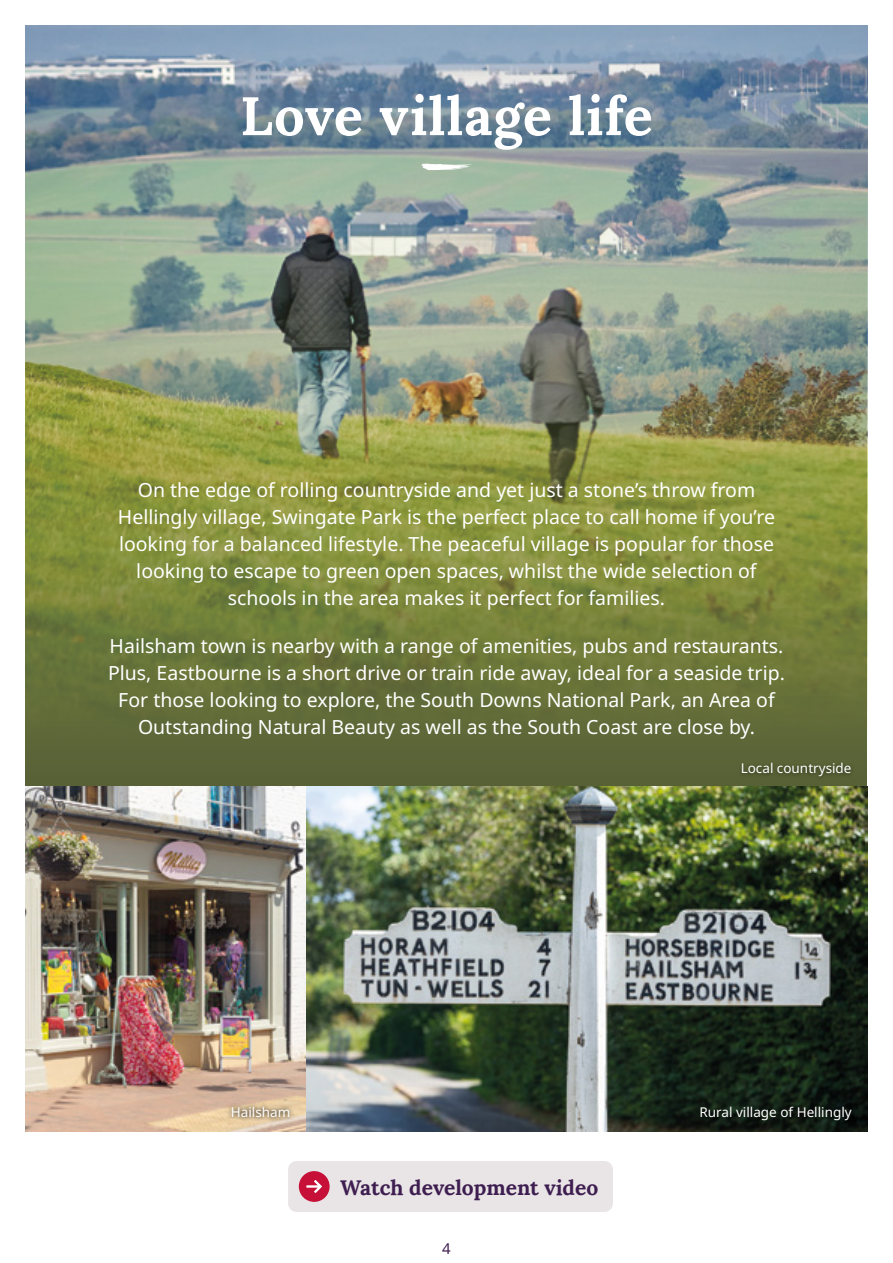
<style>
.page{position:relative;width:893px;height:1263px;background:#fff}
.page>*{position:absolute;margin:0;border:0;box-sizing:border-box;transform-origin:0 0}
.t1{font:700 54px "Lora";letter-spacing:.01em;color:#fff}
.t2{font:700 21px "Lora";color:#3e1e50}
.t3{font:19.5px/27px "Noto Sans";color:#fff;text-align:center}
.t4{font:15px "Noto Sans";color:#3e1e50}
.t5{font:13.5px "Noto Sans";color:#fff}
</style>
<div class="page">
<img style="left:26px;top:26px;width:841px;height:761px">
<img style="left:26px;top:787px;width:280px;height:344px">
<div style="left:288px;top:1161px;width:325px;height:51px;background:#e9e4e6;border-radius:9px"></div>
<div style="left:299px;top:1171px;width:31px;height:31px;background:#c61037;border-radius:50%"></div>
<svg style="left:306px;top:1180px;width:16px;height:13px"></svg>
<div style="left:739px;top:760px;width:115px;height:21px;background:#535c33"></div>
<svg style="left:421px;top:164px;width:51px;height:6px"></svg>
<img style="left:306px;top:787px;width:561px;height:344px">
<div style="left:697px;top:1104px;width:159px;height:21px;background:#000;opacity:.41"></div>
<div style="left:226px;top:1102px;width:68px;height:21px;background:#000;opacity:.86"></div>
<h1 class="t1" style="left:240px;top:70px;width:414px">Love village life</h1>
<p class="t3" style="left:118px;top:477px;width:659px">On the edge of rolling countryside and yet just a stone’s throw from Hellingly village, Swingate Park is the perfect place to call home if you’re looking for a balanced lifestyle. The peaceful village is popular for those looking to escape to green open spaces, whilst the wide selection of schools in the area makes it perfect for families.</p>
<p class="t3" style="left:108px;top:633px;width:678px">Hailsham town is nearby with a range of amenities, pubs and restaurants.<br>Plus, Eastbourne is a short drive or train ride away, ideal for a seaside trip.<br>For those looking to explore, the South Downs National Park, an Area of Outstanding Natural Beauty as well as the South Coast are close by.</p>
<p class="t5" style="left:741px;top:759px;width:112px">Local countryside</p>
<p class="t5" style="left:231px;top:1103px;width:61px">Hailsham</p>
<p class="t5" style="left:699px;top:1103px;width:154px">Rural village of Hellingly</p>
<p class="t2" style="left:340px;top:1169px;width:260px">Watch development video</p>
<p class="t4" style="left:442px;top:1237px;width:10px">4</p>
</div>
